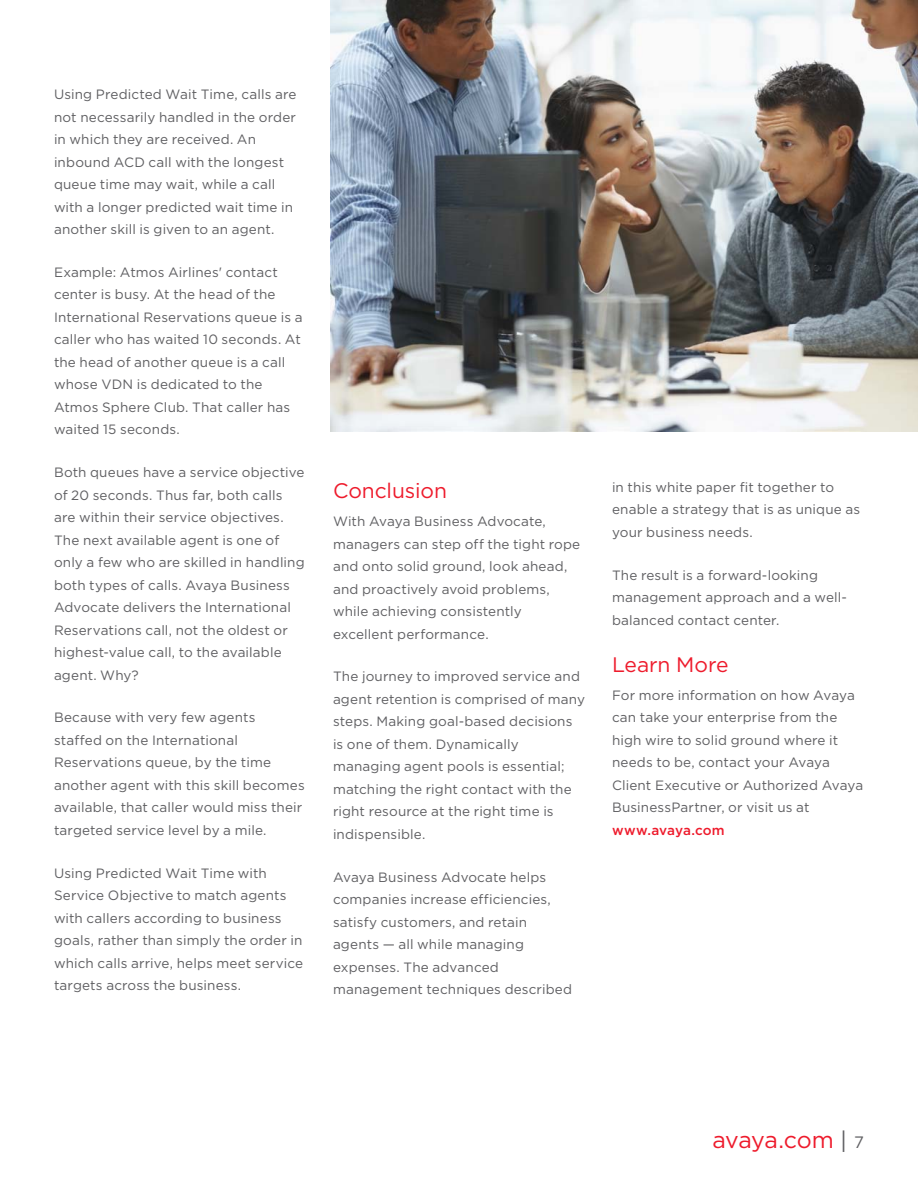
<style>
.page{position:relative;width:918px;height:1188px;background:#fff}
.page>*{position:absolute;margin:0;border:0;box-sizing:border-box;transform-origin:0 0}
.t1{font:23.25px "Gotham";letter-spacing:-.015em;color:#ee1b2c}
.Section_Body_Header{font:21px "Gotham";letter-spacing:-.005em;color:#ee1b2c}
.Body_copy{font:13.5px/22.5px "Gotham";letter-spacing:.01em;color:#5f5f62}
.s1{font-weight:500;color:#ee1b2c}
.s2{color:#5f5f62}
.s3{font-size:16.5px;color:#5f5f62}
</style>
<div class="page">
<img style="left:331px;top:0;width:587px;height:432px">
<p class="Body_copy" style="left:54px;top:83px;width:244px">Using Predicted Wait Time, calls are not necessarily handled in the order in which they are received. An inbound ACD call with the longest queue time may wait, while a call with a longer predicted wait time in another skill is given to an agent.</p>
<p class="Body_copy" style="left:54px;top:261px;width:250px">Example: Atmos Airlines' contact center is busy. At the head of the<br>International Reservations queue is a caller who has waited 10 seconds. At the head of another queue is a call whose VDN is dedicated to the<br>Atmos Sphere Club. That caller has waited 15 seconds.</p>
<p class="Body_copy" style="left:54px;top:461px;width:252px">Both queues have a service objective of 20 seconds. Thus far, both calls are within their service objectives.<br>The next available agent is one of only a few who are skilled in handling both types of calls. Avaya Business Advocate delivers the International Reservations call, not the oldest or highest-value call, to the available agent. Why?</p>
<p class="Body_copy" style="left:54px;top:706px;width:252px">Because with very few agents staffed on the International Reservations queue, by the time another agent with this skill becomes available, that caller would miss their targeted service level by a mile.</p>
<p class="Body_copy" style="left:54px;top:861px;width:251px">Using Predicted Wait Time with Service Objective to match agents with callers according to business goals, rather than simply the order in which calls arrive, helps meet service targets across the business.</p>
<p class="Section_Body_Header" style="left:333px;top:479px;width:115px">Conclusion</p>
<p class="Body_copy" style="left:333px;top:510px;width:249px">With Avaya Business Advocate, managers can step off the tight rope and onto solid ground, look ahead, and proactively avoid problems, while achieving consistently excellent performance.</p>
<p class="Body_copy" style="left:333px;top:665px;width:254px">The journey to improved service and agent retention is comprised of many steps. Making goal-based decisions is one of them. Dynamically managing agent pools is essential; matching the right contact with the right resource at the right time is indispensible.</p>
<p class="Body_copy" style="left:333px;top:865px;width:241px">Avaya Business Advocate helps companies increase efficiencies, satisfy customers, and retain agents — all while managing expenses. The advanced management techniques described</p>
<p class="Body_copy" style="left:612px;top:476px;width:250px">in this white paper fit together to enable a strategy that is as unique as your business needs.</p>
<p class="Body_copy" style="left:612px;top:563px;width:237px">The result is a forward-looking management approach and a well&shy;balanced contact center.</p>
<p class="Section_Body_Header" style="left:612px;top:653px;width:118px">Learn More</p>
<p class="Body_copy" style="left:612px;top:684px;width:253px">For more information on how Avaya can take your enterprise from the high wire to solid ground where it needs to be, contact your Avaya<br>Client Executive or Authorized Avaya<br>BusinessPartner, or visit us at <span class="s1">www.avaya.com</span></p>
<h1 class="t1" style="left:713px;top:1126px;width:153px">avaya.com <span class="s2">|</span> <span class="s3">7</span></h1>
</div>
